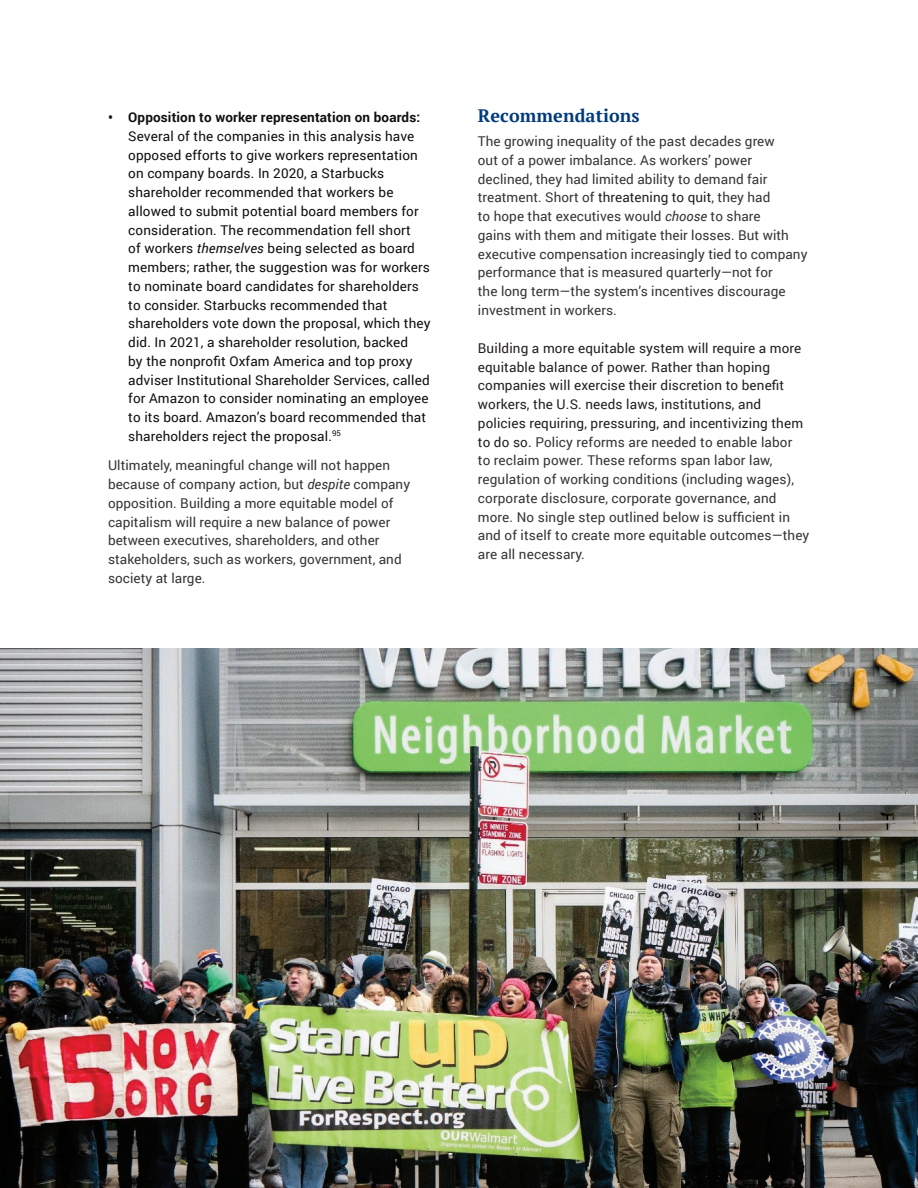
<style>
.page{position:relative;width:918px;height:1188px;background:#fff}
.page>*{position:absolute;margin:0;border:0;box-sizing:border-box;transform-origin:0 0}
.HEAD_2{font:700 18px "PT Serif";letter-spacing:.005em;color:#013b7c}
.BODY{font:13.5px/18.8px "Roboto";letter-spacing:.005em;color:#363536}
.t1{font:13.5px/18.8px "Roboto";letter-spacing:.01em;color:#101010}
.s1{font-weight:700}
.s2{font-style:italic}
.s3{color:#231f20}
</style>
<div class="page">
<img style="left:0;top:648px;width:918px;height:540px">
<p class="t1" style="left:128px;top:107px;width:304px;text-indent:-20px"><span class="s1">• Opposition to worker representation on boards:<br></span>Several of the companies in this analysis have opposed efforts to give workers representation on company boards. In 2020, a Starbucks shareholder recommended that workers be allowed to submit potential board members for consideration. The recommendation fell short<br>of workers <span class="s2">themselves</span> being selected as board members; rather, the suggestion was for workers to nominate board candidates for shareholders to consider. Starbucks recommended that shareholders vote down the proposal, which they did. In 2021, a shareholder resolution, backed<br>by the nonprofit Oxfam America and top proxy adviser Institutional Shareholder Services, called for Amazon to consider nominating an employee to its board. Amazon’s board recommended that shareholders reject the proposal.<sup>95</sup></p>
<p class="BODY" style="left:108px;top:456px;width:304px">Ultimately, meaningful change will not happen because of company action, but <span class="s2">despite</span> company opposition. Building a more equitable model of capitalism will require a new balance of power between executives, shareholders, and other stakeholders, such as workers, government, and society at large.</p>
<p class="HEAD_2" style="left:478px;top:104px;width:163px">Recommendations</p>
<p class="BODY" style="left:478px;top:131px;width:331px">The growing inequality of the past decades grew<br>out of a power imbalance. As workers’ power declined, they had limited ability to demand fair treatment. Short of <span class="s3">threatening to quit</span>, they had<br>to hope that executives would <span class="s2">choose</span> to share<br>gains with them and mitigate their losses. But with executive compensation increasingly tied to company performance that is measured quarterly—not for<br>the long term—the system’s incentives discourage investment in workers.</p>
<p class="BODY" style="left:478px;top:338px;width:333px"><span class="s3">Building a more equitable system will require a more equitable balance of power. Rather than hoping companies will exercise their discretion to benefit workers, the U.S. needs laws, institutions, and policies requiring, pressuring, and incentivizing them to do so.</span> Policy reforms are needed to enable labor<br>to reclaim power. These reforms span labor law, regulation of working conditions (including wages), corporate disclosure, corporate governance, and more. No single step outlined below is sufficient in and of itself to create more equitable outcomes—they are all necessary.</p>
</div>
